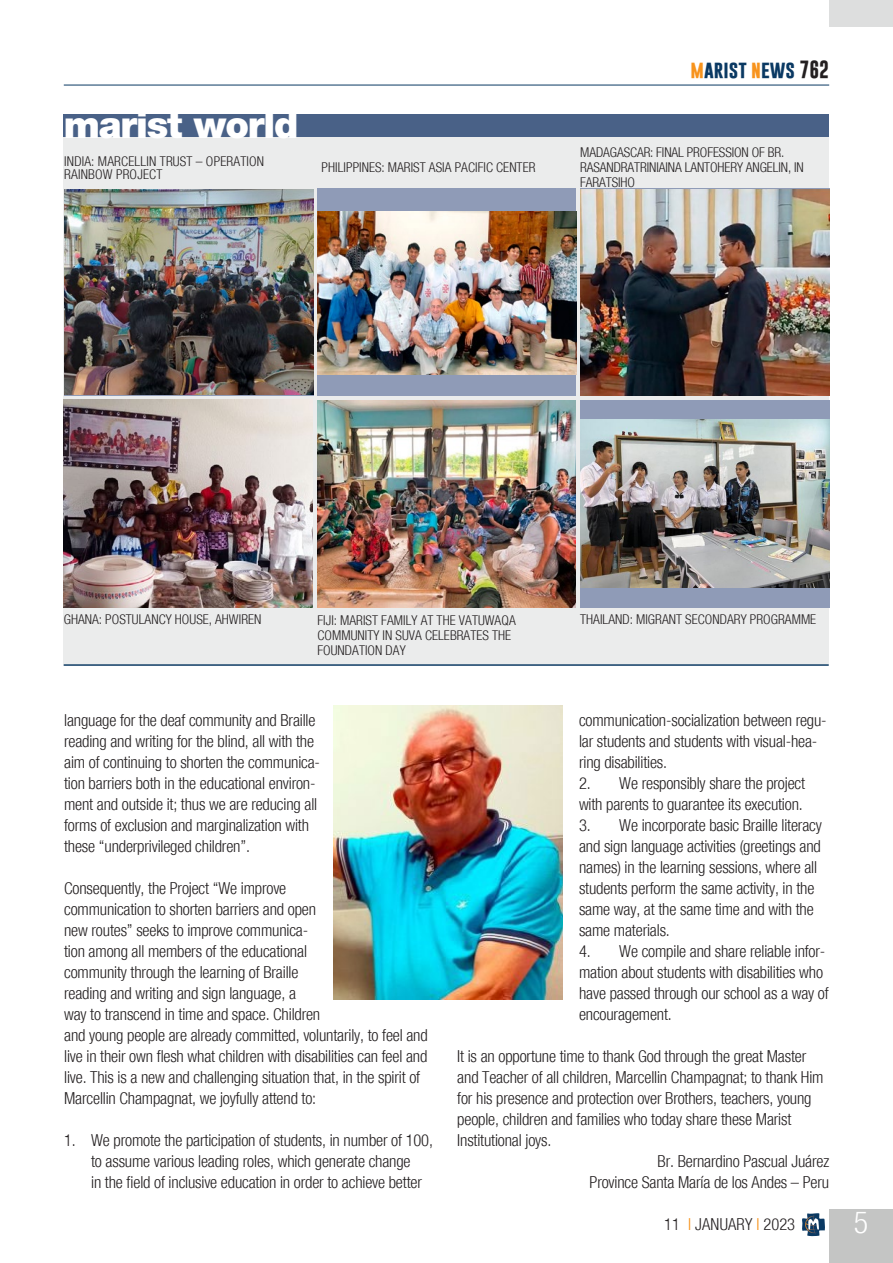
<style>
.page{position:relative;width:893px;height:1263px;background:#fff}
.page>*{position:absolute;margin:0;border:0;box-sizing:border-box;transform-origin:0 0}
.Titolo{font:900 37.5px "Helvetica Neue";letter-spacing:-.03em;color:#fff}
.t1{font:300 condensed 30px "Helvetica Neue";color:#fff}
.t2{font:700 18px "Gobold";color:#0a3963}
.Testo_normal{font:300 condensed 16.5px/21px "Helvetica Neue";letter-spacing:-.01em;color:#231f20}
.Testo_normal-2{font:300 condensed 16.5px "Helvetica Neue";letter-spacing:.015em;color:#231f20}
.DidacaliaFotos{font:300 condensed 13.5px/15px "Helvetica Neue";letter-spacing:.005em;color:#231f20}
.s1{color:#f7931d}
.s2{color:#231f20}
</style>
<div class="page">
<div style="left:829px;top:1209px;width:64px;height:54px;background:#c4c5c4"></div>
<hr style="left:64px;top:85px;width:765px;height:1px;background:#0a3963">
<svg style="left:802px;top:1213px;width:23px;height:23px"></svg>
<div style="left:829px;top:0;width:64px;height:27px;background:#dddede"></div>
<div style="left:63px;top:126px;width:766px;height:540px;background:#ebecec"></div>
<img style="left:64px;top:189px;width:249px;height:205px">
<div style="left:317px;top:188px;width:259px;height:208px;background:#8f9bb7"></div>
<img style="left:317px;top:211px;width:259px;height:164px">
<img style="left:63px;top:400px;width:250px;height:208px">
<img style="left:317px;top:400px;width:259px;height:208px">
<img style="left:580px;top:189px;width:249px;height:207px">
<hr style="left:64px;top:664px;width:765px;height:2px;background:#0a3963">
<div style="left:63px;top:114px;width:766px;height:23px;background:#496187"></div>
<div style="left:580px;top:400px;width:249px;height:208px;background:#8f9bb7"></div>
<img style="left:580px;top:420px;width:249px;height:168px">
<img style="left:333px;top:705px;width:229px;height:294px">
<p class="Titolo" style="left:64px;top:102px;width:236px">marist world</p>
<p class="DidacaliaFotos" style="left:64px;top:154px;width:201px;line-height:13.5px">INDIA: MARCELLIN TRUST – OPERATION<br>RAINBOW PROJECT</p>
<p class="DidacaliaFotos" style="left:322px;top:160px;width:215px">PHILIPPINES: MARIST ASIA PACIFIC CENTER</p>
<p class="t2" style="left:691px;top:57px;width:140px"><span class="s1">M</span>ARIST <span class="s1">N</span>EWS <span class="s2">762</span></p>
<p class="DidacaliaFotos" style="left:580px;top:145px;width:225px">MADAGASCAR: FINAL PROFESSION OF BR.<br>RASANDRATRINIAINA LANTOHERY ANGELIN, IN<br>FARATSIHO</p>
<p class="DidacaliaFotos" style="left:64px;top:611px;width:199px">GHANA: POSTULANCY HOUSE, AHWIREN</p>
<p class="DidacaliaFotos" style="left:317px;top:612px;width:200px">FIJI: MARIST FAMILY AT THE VATUWAQA<br>COMMUNITY IN SUVA CELEBRATES THE<br>FOUNDATION DAY</p>
<p class="DidacaliaFotos" style="left:580px;top:612px;width:238px">THAILAND: MIGRANT SECONDARY PROGRAMME</p>
<p class="Testo_normal" style="left:64px;top:710px;width:257px">language for the deaf community and Braille reading and writing for the blind, all with the aim of continuing to shorten the communica&shy;tion barriers both in the educational environ&shy;ment and outside it; thus we are reducing all forms of exclusion and marginalization with these “underprivileged children”.</p>
<p class="Testo_normal" style="left:64px;top:878px;width:365px">Consequently, the Project “We improve<br>communication to shorten barriers and open<br>new routes” seeks to improve communica-<br>tion among all members of the educational<br>community through the learning of Braille<br>reading and writing and sign language, a<br>way to transcend in time and space. Children<br>and young people are already committed, voluntarily, to feel and live in their own flesh what children with disabilities can feel and live. This is a new and challenging situation that, in the spirit of Marcellin Champagnat, we joyfully attend to:</p>
<p class="Testo_normal" style="left:91px;top:1130px;width:343px;text-indent:-27px">1. We promote the participation of students, in number of 100, to assume various leading roles, which generate change<br>in the field of inclusive education in order to achieve better</p>
<p class="Testo_normal" style="left:579px;top:710px;width:249px">communication-socialization between regu&shy;lar students and students with visual-hea&shy;ring disabilities.</p>
<p class="Testo_normal" style="left:579px;top:773px;width:228px">2. We responsibly share the project with parents to guarantee its execution.</p>
<p class="Testo_normal" style="left:579px;top:815px;width:244px">3. We incorporate basic Braille literacy and sign language activities (greetings and names) in the learning sessions, where all students perform the same activity, in the same way, at the same time and with the same materials.</p>
<p class="Testo_normal" style="left:579px;top:941px;width:251px">4. We compile and share reliable infor&shy;mation about students with disabilities who have passed through our school as a way of encouragement.</p>
<p class="Testo_normal" style="left:457px;top:1046px;width:368px">It is an opportune time to thank God through the great Master and Teacher of all children, Marcellin Champagnat; to thank Him for his presence and protection over Brothers, teachers, young people, children and families who today share these Marist Institutional joys.</p>
<p class="Testo_normal" style="left:658px;top:1151px;width:173px">Br. Bernardino Pascual Juárez</p>
<p class="Testo_normal" style="left:590px;top:1172px;width:241px">Province Santa María de los Andes – Peru</p>
<p class="Testo_normal-2" style="left:664px;top:1215px;width:132px">11 <span class="s1">I</span> JANUARY <span class="s1">I</span> 2023</p>
<h2 class="t1" style="left:854px;top:1205px;width:16px">5</h2>
</div>
